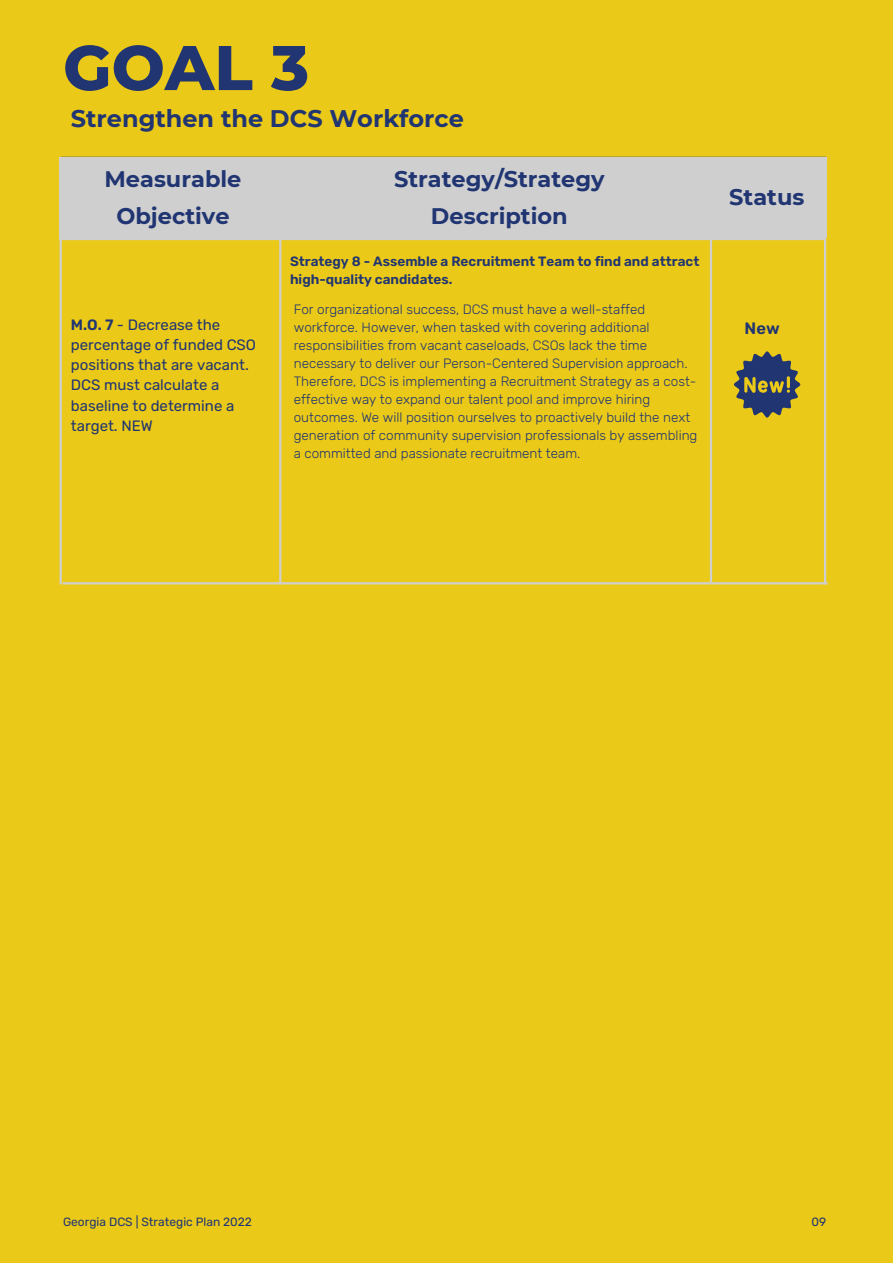
<style>
.page{position:relative;width:893px;height:1264px;background:#fff}
.page>*{position:absolute;margin:0;border:0;box-sizing:border-box;transform-origin:0 0}
.t1{font:800 63px "Montserrat";color:#203572}
.t2{font:700 24px "Montserrat";color:#203572}
.t3{font:700 22.5px/37px "Montserrat";color:#203572;text-align:center}
.t4{font:600 16.5px "Rubik";color:#203572}
.t5{font:15px/20.2px "Rubik";color:#203572}
.t6{font:300 13.5px/18px "Rubik";color:#203572}
.t7{font:600 13.5px/18px "Rubik";color:#203572}
.t8{font:12px "Rubik";color:#203572}
.s1{font-weight:600}
</style>
<div class="page">
<div style="left:0;top:0;width:892px;height:1262px;background:#ebc918"></div>
<hr style="left:63px;top:582px;width:764px;height:2px;background:#cfcfcf">
<hr style="left:59px;top:238px;width:765px;height:2px;background:#cfcfcf">
<hr style="left:279px;top:238px;width:2px;height:346px;background:#cfcfcf">
<hr style="left:60px;top:238px;width:2px;height:346px;background:#cfcfcf">
<hr style="left:709px;top:238px;width:3px;height:344px;background:#cfcfcf">
<hr style="left:823px;top:238px;width:3px;height:346px;background:#cfcfcf">
<div style="left:59px;top:157px;width:767px;height:81px;background:#cfcfcf"></div>
<svg style="left:734px;top:351px;width:66px;height:66px"></svg>
<h1 class="t1" style="left:63px;top:29px;width:247px">GOAL 3</h1>
<h2 class="t2" style="left:71px;top:104px;width:394px">Strengthen the DCS Workforce</h2>
<h3 class="t3" style="left:104px;top:160px;width:138px">Measurable<br>Objective</h3>
<p class="t5" style="left:71px;top:314px;width:187px"><span class="s1">M.O. 7</span> - Decrease the percentage of funded CSO positions that are vacant.<br>DCS must calculate a baseline to determine a target. NEW</p>
<h3 class="t3" style="left:394px;top:160px;width:212px">Strategy/Strategy<br>Description</h3>
<p class="t7" style="left:290px;top:253px;width:411px">Strategy 8 - Assemble a Recruitment Team to find and attract high-quality candidates.</p>
<p class="t6" style="left:294px;top:300px;width:405px">For organizational success, DCS must have a well-staffed workforce. However, when tasked with covering additional responsibilities from vacant caseloads, CSOs lack the time necessary to deliver our Person-Centered Supervision approach.<br>Therefore, DCS is implementing a Recruitment Strategy as a cost&shy;effective way to expand our talent pool and improve hiring outcomes. We will position ourselves to proactively build the next generation of community supervision professionals by assembling a committed and passionate recruitment team.</p>
<h3 class="t3" style="left:729px;top:178px;width:77px">Status</h3>
<p class="t4" style="left:744px;top:319px;width:37px">New</p>
<p class="t8" style="left:63px;top:1214px;width:190px">Georgia DCS | Strategic Plan 2022</p>
<p class="t8" style="left:811px;top:1214px;width:16px">09</p>
</div>
